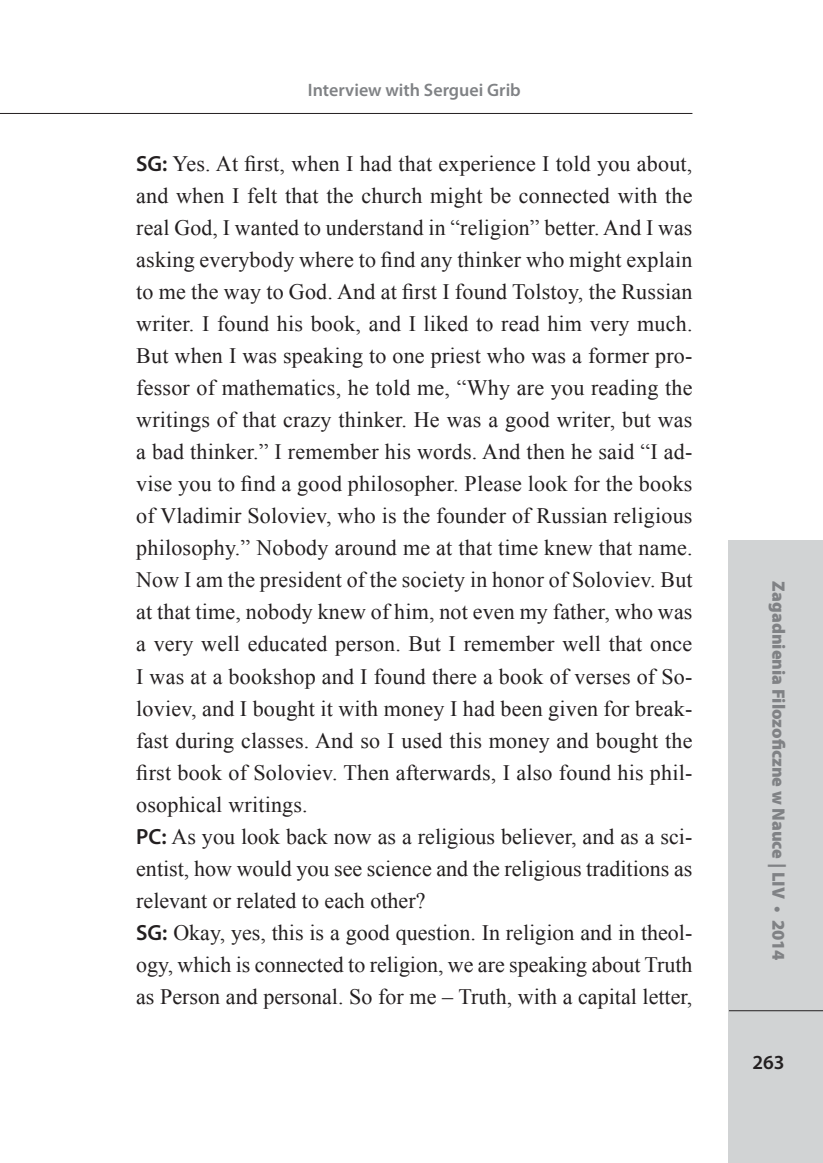
<style>
.page{position:relative;width:823px;height:1163px;background:#fff}
.page>*{position:absolute;margin:0;border:0;box-sizing:border-box;transform-origin:0 0}
.Tekst_bez_akapitu{font:22px/32px "Times New Roman";color:#231f20;text-align:justify}
.Pagina_martwa_praw{font:600 20px "Myriad Pro";color:#231f20}
.Pagina_żywa_lewa{font:900 18px "Myriad Pro";color:#808285}
.Pagina_żywa_prawa{font:600 18px "Myriad Pro";color:#808285}
.s1{font-family:"Myriad Pro";font-weight:600}
</style>
<div class="page">
<hr style="left:0;top:113px;width:692px;height:1px;background:#231f20">
<div style="left:727px;top:540px;width:95px;height:622px;background:#d1d3d4"></div>
<hr style="left:728px;top:1010px;width:94px;height:1px;background:#231f20">
<p class="Pagina_żywa_prawa" style="left:307px;top:79px;width:214px">Interview with Serguei Grib</p>
<p class="Tekst_bez_akapitu" style="left:136px;top:147px;width:557px"><span class="s1">SG:</span> Yes. At first, when I had that experience I told you about, and when I felt that the church might be connected with the real God, I wanted to understand in “religion” better. And I was asking everybody where to find any thinker who might explain to me the way to God. And at first I found Tolstoy, the Russian writer. I found his book, and I liked to read him very much.<br>But when I was speaking to one priest who was a former pro&shy;fessor of mathematics, he told me, “Why are you reading the writings of that crazy thinker. He was a good writer, but was a bad thinker.” I remember his words. And then he said “I ad&shy;vise you to find a good philosopher. Please look for the books of Vladimir Soloviev, who is the founder of Russian religious philosophy.” Nobody around me at that time knew that name.<br>Now I am the president of the society in honor of Soloviev. But at that time, nobody knew of him, not even my father, who was a very well educated person. But I remember well that once I was at a bookshop and I found there a book of verses of So&shy;loviev, and I bought it with money I had been given for break&shy;fast during classes. And so I used this money and bought the first book of Soloviev. Then afterwards, I also found his phil&shy;osophical writings.</p>
<p class="Tekst_bez_akapitu" style="left:136px;top:819px;width:557px"><span class="s1">PC:</span> As you look back now as a religious believer, and as a sci&shy;entist, how would you see science and the religious traditions as relevant or related to each other?</p>
<p class="Tekst_bez_akapitu" style="left:136px;top:915px;width:557px"><span class="s1">SG:</span> Okay, yes, this is a good question. In religion and in theol&shy;ogy, which is connected to religion, we are speaking about Truth as Person and personal. So for me – Truth, with a capital letter,</p>
<p class="Pagina_żywa_lewa" style="left:790px;top:581px;width:381px;rotate:90deg">Zagadnienia Filozoficzne w Nauce | LIV • 2014</p>
<p class="Pagina_martwa_praw" style="left:752px;top:1049px;width:34px">263</p>
</div>
